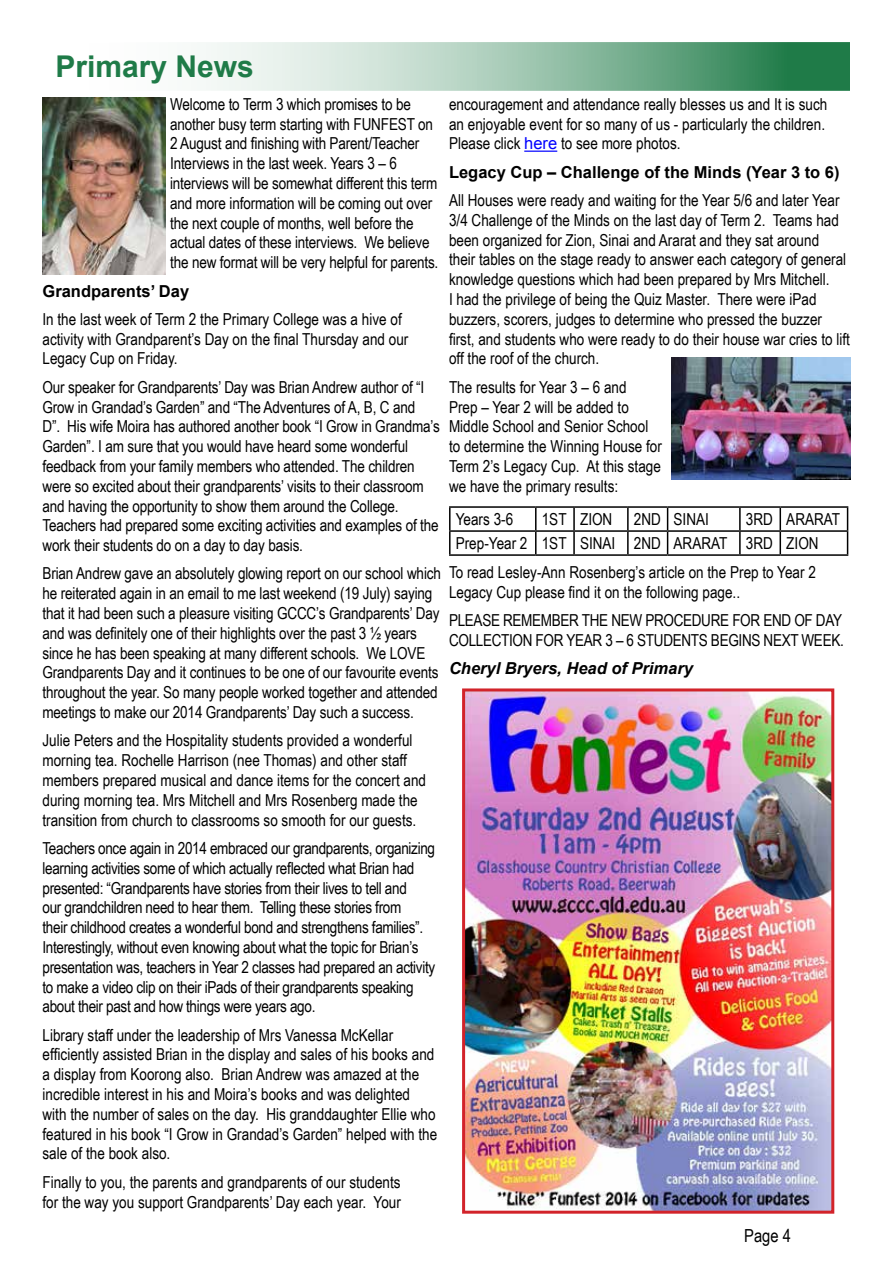
<style>
.page{position:relative;width:893px;height:1263px;background:#fff}
.page>*{position:absolute;margin:0;border:0;box-sizing:border-box;transform-origin:0 0}
.t1{font:700 30px "Arial";color:#1f7b48}
.t2{font:18px "Arial Narrow";color:#000}
.t3{font:16.5px/19.8px "Arial Narrow";letter-spacing:-.01em;color:#000}
.t4{font:700 16.5px "Arial";color:#000}
.t5{font:italic 700 16.5px "Arial";color:#000}
.s1{font-family:"Arial";color:#00f}
</style>
<div class="page">
<img style="left:43px;top:98px;width:123px;height:177px">
<hr style="left:524px;top:151px;width:33px;height:1px;background:#00f">
<hr style="left:449px;top:506px;width:87px;height:2px;background:#000">
<hr style="left:449px;top:508px;width:2px;height:22px;background:#000">
<hr style="left:536px;top:506px;width:38px;height:2px;background:#000">
<hr style="left:574px;top:506px;width:54px;height:2px;background:#000">
<hr style="left:573px;top:508px;width:2px;height:22px;background:#000">
<hr style="left:628px;top:506px;width:40px;height:2px;background:#000">
<hr style="left:627px;top:508px;width:2px;height:22px;background:#000">
<hr style="left:668px;top:506px;width:72px;height:2px;background:#000">
<hr style="left:740px;top:506px;width:40px;height:2px;background:#000">
<hr style="left:739px;top:508px;width:2px;height:22px;background:#000">
<hr style="left:780px;top:506px;width:68px;height:2px;background:#000">
<hr style="left:779px;top:508px;width:2px;height:22px;background:#000">
<hr style="left:449px;top:530px;width:87px;height:2px;background:#000">
<hr style="left:449px;top:532px;width:2px;height:22px;background:#000">
<hr style="left:536px;top:530px;width:38px;height:2px;background:#000">
<svg style="left:535px;top:508px;width:1px;height:46px"></svg>
<hr style="left:574px;top:530px;width:54px;height:2px;background:#000">
<hr style="left:573px;top:532px;width:2px;height:22px;background:#000">
<hr style="left:628px;top:530px;width:40px;height:2px;background:#000">
<hr style="left:627px;top:532px;width:2px;height:22px;background:#000">
<hr style="left:668px;top:530px;width:72px;height:2px;background:#000">
<svg style="left:667px;top:508px;width:1px;height:46px"></svg>
<hr style="left:740px;top:530px;width:40px;height:2px;background:#000">
<hr style="left:739px;top:532px;width:2px;height:22px;background:#000">
<hr style="left:780px;top:530px;width:68px;height:2px;background:#000">
<hr style="left:779px;top:532px;width:2px;height:22px;background:#000">
<svg style="left:847px;top:508px;width:1px;height:46px"></svg>
<hr style="left:449px;top:554px;width:87px;height:2px;background:#000">
<hr style="left:536px;top:554px;width:38px;height:2px;background:#000">
<hr style="left:574px;top:554px;width:54px;height:2px;background:#000">
<hr style="left:628px;top:554px;width:40px;height:2px;background:#000">
<hr style="left:668px;top:554px;width:72px;height:2px;background:#000">
<hr style="left:740px;top:554px;width:40px;height:2px;background:#000">
<hr style="left:780px;top:554px;width:68px;height:2px;background:#000">
<svg style="left:206px;top:43px;width:644px;height:48px;background:#95c0a8"></svg>
<img style="left:672px;top:357px;width:178px;height:123px">
<img style="left:466px;top:692px;width:364px;height:518px">
<div style="left:462px;top:688px;width:372px;height:526px;border:3px solid #d2232a"></div>
<h1 class="t1" style="left:55px;top:47px;width:200px">Primary News</h1>
<p class="t3" style="left:170px;top:93px;width:270px">Welcome to Term 3 which promises to be another busy term starting with FUNFEST on 2 August and finishing with Parent/Teacher Interviews in the last week. Years 3 – 6 interviews will be somewhat different this term and more information will be coming out over the next couple of months, well before the actual dates of these interviews. We believe the new format will be very helpful for parents.</p>
<p class="t4" style="left:43px;top:280px;width:148px">Grandparents’ Day</p>
<p class="t3" style="left:43px;top:308px;width:367px">In the last week of Term 2 the Primary College was a hive of activity with Grandparent’s Day on the final Thursday and our<br>Legacy Cup on Friday.</p>
<p class="t3" style="left:43px;top:376px;width:399px">Our speaker for Grandparents’ Day was Brian Andrew author of “I Grow in Grandad’s Garden” and “The Adventures of A, B, C and<br>D”. His wife Moira has authored another book “I Grow in Grandma’s Garden”. I am sure that you would have heard some wonderful feedback from your family members who attended. The children were so excited about their grandparents’ visits to their classroom and having the opportunity to show them around the College.<br>Teachers had prepared some exciting activities and examples of the work their students do on a day to day basis.</p>
<p class="t3" style="left:43px;top:563px;width:400px">Brian Andrew gave an absolutely glowing report on our school which he reiterated again in an email to me last weekend (19 July) saying that it had been such a pleasure visiting GCCC’s Grandparents’ Day and was definitely one of their highlights over the past 3 ½ years since he has been speaking at many different schools. We LOVE Grandparents Day and it continues to be one of our favourite events throughout the year. So many people worked together and attended meetings to make our 2014 Grandparents’ Day such a success.</p>
<p class="t3" style="left:43px;top:730px;width:385px">Julie Peters and the Hospitality students provided a wonderful morning tea. Rochelle Harrison (nee Thomas) and other staff members prepared musical and dance items for the concert and during morning tea. Mrs Mitchell and Mrs Rosenberg made the transition from church to classrooms so smooth for our guests.</p>
<p class="t3" style="left:43px;top:837px;width:394px">Teachers once again in 2014 embraced our grandparents, organizing learning activities some of which actually reflected what Brian had presented: “Grandparents have stories from their lives to tell and<br>our grandchildren need to hear them. Telling these stories from<br>their childhood creates a wonderful bond and strengthens families”.<br>Interestingly, without even knowing about what the topic for Brian’s presentation was, teachers in Year 2 classes had prepared an activity to make a video clip on their iPads of their grandparents speaking about their past and how things were years ago.</p>
<p class="t3" style="left:43px;top:1024px;width:396px">Library staff under the leadership of Mrs Vanessa McKellar efficiently assisted Brian in the display and sales of his books and a display from Koorong also. Brian Andrew was amazed at the incredible interest in his and Moira’s books and was delighted with the number of sales on the day. His granddaughter Ellie who featured in his book “I Grow in Grandad’s Garden” helped with the sale of the book also.</p>
<p class="t3" style="left:43px;top:1171px;width:360px">Finally to you, the parents and grandparents of our students for the way you support Grandparents’ Day each year. Your</p>
<p class="t3" style="left:449px;top:93px;width:380px">encouragement and attendance really blesses us and It is such an enjoyable event for so many of us - particularly the children.<br>Please click <span class="s1">here</span> to see more photos.</p>
<p class="t4" style="left:449px;top:161px;width:392px">Legacy Cup – Challenge of the Minds (Year 3 to 6)</p>
<p class="t3" style="left:449px;top:190px;width:402px">All Houses were ready and waiting for the Year 5/6 and later Year 3/4 Challenge of the Minds on the last day of Term 2. Teams had been organized for Zion, Sinai and Ararat and they sat around<br>their tables on the stage ready to answer each category of general knowledge questions which had been prepared by Mrs Mitchell.<br>I had the privilege of being the Quiz Master. There were iPad buzzers, scorers, judges to determine who pressed the buzzer first, and students who were ready to do their house war cries to lift off the roof of the church.</p>
<p class="t3" style="left:449px;top:376px;width:214px">The results for Year 3 – 6 and<br>Prep – Year 2 will be added to<br>Middle School and Senior School to determine the Winning House for<br>Term 2’s Legacy Cup. At this stage we have the primary results:</p>
<p class="t3" style="left:456px;top:509px;width:59px">Years 3-6</p>
<p class="t3" style="left:542px;top:509px;width:72px">1ST ZION</p>
<p class="t3" style="left:634px;top:509px;width:77px">2ND SINAI</p>
<p class="t3" style="left:456px;top:507px;width:386px;line-height:24px;text-indent:290px">3RD ARARAT<br>Prep-Year 2 1ST SINAI 2ND ARARAT 3RD ZION</p>
<p class="t3" style="left:449px;top:562px;width:368px">To read Lesley-Ann Rosenberg’s article on the Prep to Year 2<br>Legacy Cup please find it on the following page..</p>
<p class="t3" style="left:449px;top:610px;width:396px">PLEASE REMEMBER THE NEW PROCEDURE FOR END OF DAY<br>COLLECTION FOR YEAR 3 – 6 STUDENTS BEGINS NEXT WEEK.</p>
<p class="t5" style="left:449px;top:657px;width:245px">Cheryl Bryers, Head of Primary</p>
<p class="t2" style="left:744px;top:1222px;width:48px">Page 4</p>
</div>
